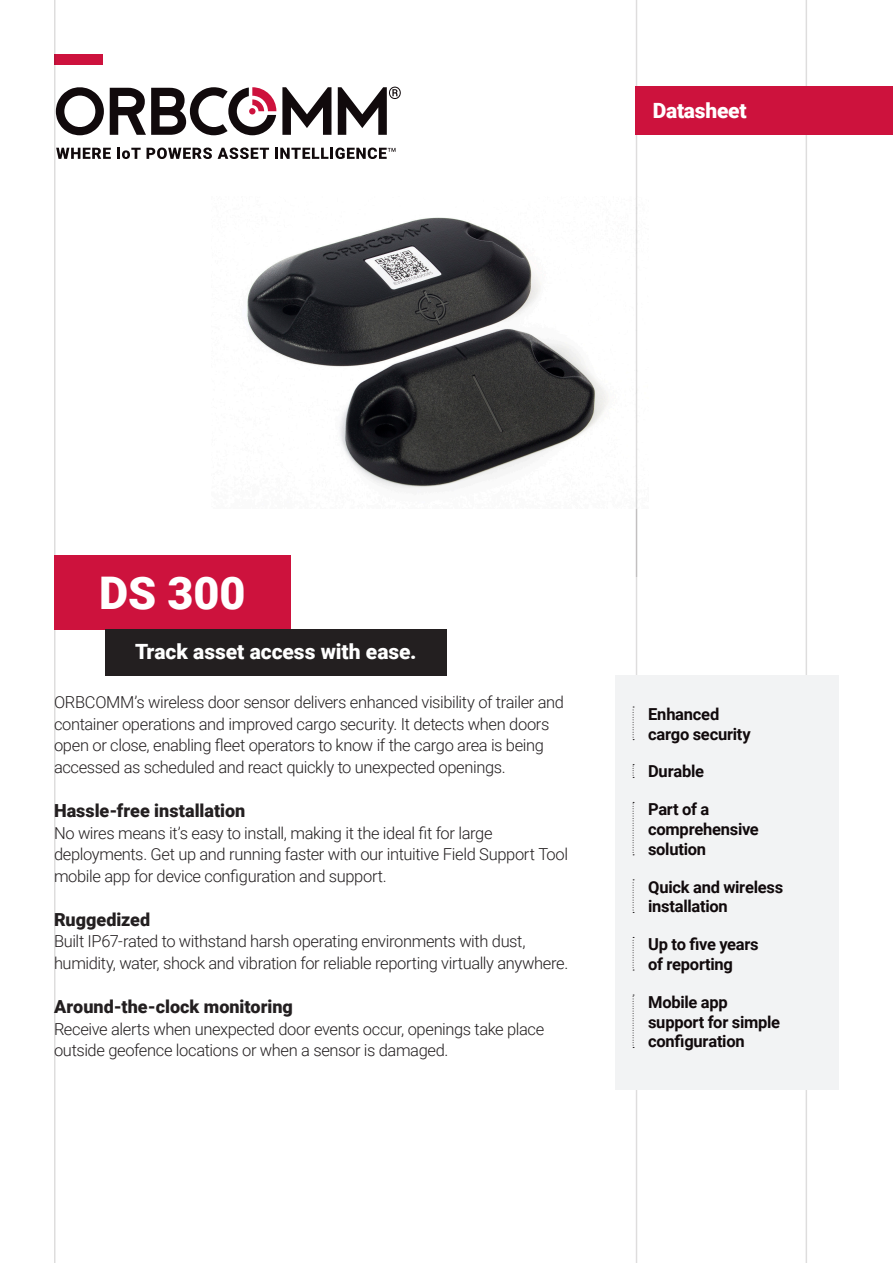
<style>
.page{position:relative;width:893px;height:1263px;background:#fff}
.page>*{position:absolute;margin:0;border:0;box-sizing:border-box;transform-origin:0 0}
.Red_Box_-_Title{font:900 45px "Roboto";color:#fff}
.Black_Box_-_Title{font:900 21px "Roboto";color:#fff}
.Doc_Type{font:900 21px "Roboto";letter-spacing:-.01em;color:#fff}
.Subhead_-_Body{font:900 18px "Roboto";color:#231f20}
.Body{font:300 16.5px/21.8px "Roboto";letter-spacing:-.025em;color:#231f20}
.Features_-_1_Column_-_Text{font:700 16.5px/19.8px "Roboto";letter-spacing:-.015em;color:#110a0c}
</style>
<div class="page">
<div style="left:54px;top:55px;width:48px;height:10px;background:#cd123d"></div>
<svg style="left:282px;top:87px;width:49px;height:48px"></svg>
<svg style="left:56px;top:87px;width:48px;height:48px"></svg>
<svg style="left:110px;top:87px;width:166px;height:48px"></svg>
<svg style="left:338px;top:87px;width:63px;height:48px"></svg>
<svg style="left:56px;top:148px;width:55px;height:11px"></svg>
<svg style="left:117px;top:148px;width:24px;height:11px"></svg>
<svg style="left:147px;top:148px;width:65px;height:11px"></svg>
<svg style="left:218px;top:148px;width:51px;height:11px"></svg>
<svg style="left:275px;top:148px;width:120px;height:11px"></svg>
<img style="left:247px;top:196px;width:391px;height:312px">
<hr style="left:54px;top:0;width:2px;height:1263px;background:#231f20">
<hr style="left:636px;top:0;width:1px;height:1263px;background:#231f20">
<hr style="left:806px;top:0;width:1px;height:1263px;background:#231f20">
<div style="left:54px;top:555px;width:237px;height:75px;background:#cd123d"></div>
<div style="left:105px;top:630px;width:342px;height:46px;background:#231f20"></div>
<div style="left:615px;top:675px;width:224px;height:414px;background:#f2f3f4"></div>
<svg style="left:633px;top:707px;width:1px;height:33px"></svg>
<svg style="left:633px;top:802px;width:1px;height:53px"></svg>
<svg style="left:633px;top:879px;width:1px;height:34px"></svg>
<svg style="left:633px;top:937px;width:1px;height:34px"></svg>
<svg style="left:633px;top:995px;width:1px;height:53px"></svg>
<div style="left:636px;top:86px;width:257px;height:49px;background:#cd123d"></div>
<p class="Doc_Type" style="left:653px;top:96px;width:96px">Datasheet</p>
<p class="Red_Box_-_Title" style="left:99px;top:561px;width:148px">DS 300</p>
<p class="Black_Box_-_Title" style="left:135px;top:637px;width:283px">Track asset access with ease.</p>
<p class="Body" style="left:54px;top:690px;width:512px">ORBCOMM’s wireless door sensor delivers enhanced visibility of trailer and container operations and improved cargo security. It detects when doors open or close, enabling fleet operators to know if the cargo area is being accessed as scheduled and react quickly to unexpected openings.</p>
<p class="Subhead_-_Body" style="left:54px;top:798px;width:193px">Hassle-free installation</p>
<p class="Body" style="left:54px;top:821px;width:516px">No wires means it’s easy to install, making it the ideal fit for large deployments. Get up and running faster with our intuitive Field Support Tool mobile app for device configuration and support.</p>
<p class="Subhead_-_Body" style="left:54px;top:907px;width:98px">Ruggedized</p>
<p class="Body" style="left:54px;top:930px;width:516px">Built IP67-rated to withstand harsh operating environments with dust, humidity, water, shock and vibration for reliable reporting virtually anywhere.</p>
<p class="Subhead_-_Body" style="left:54px;top:994px;width:240px">Around-the-clock monitoring</p>
<p class="Body" style="left:54px;top:1017px;width:492px">Receive alerts when unexpected door events occur, openings take place outside geofence locations or when a sensor is damaged.</p>
<p class="Features_-_1_Column_-_Text" style="left:648px;top:703px;width:104px">Enhanced cargo security</p>
<p class="Features_-_1_Column_-_Text" style="left:648px;top:761px;width:58px">Durable</p>
<p class="Features_-_1_Column_-_Text" style="left:648px;top:799px;width:112px">Part of a comprehensive solution</p>
<p class="Features_-_1_Column_-_Text" style="left:648px;top:876px;width:137px">Quick and wireless installation</p>
<p class="Features_-_1_Column_-_Text" style="left:648px;top:934px;width:112px">Up to five years of reporting</p>
<p class="Features_-_1_Column_-_Text" style="left:648px;top:991px;width:134px">Mobile app support for simple configuration</p>
</div>
